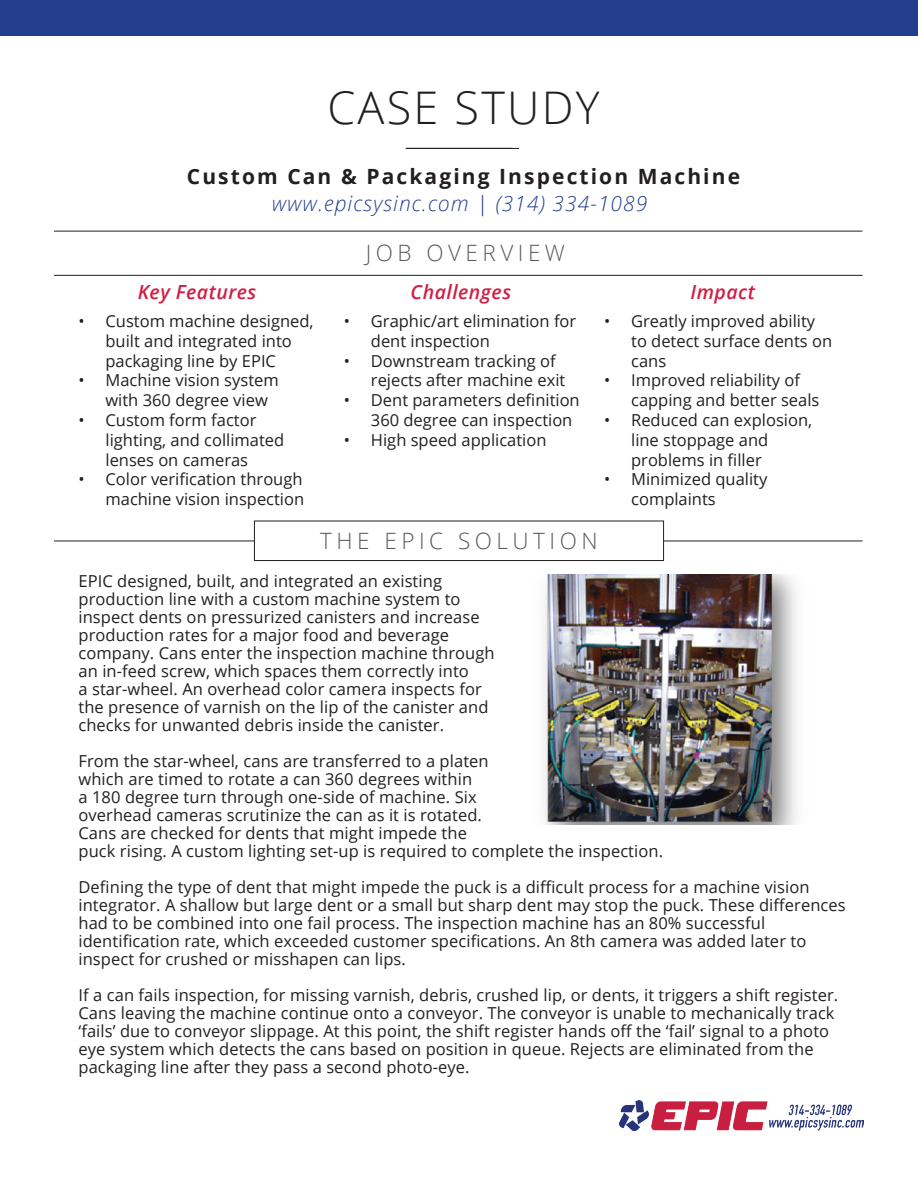
<style>
.page{position:relative;width:918px;height:1188px;background:#fff}
.page>*{position:absolute;margin:0;border:0;box-sizing:border-box;transform-origin:0 0}
.t1{font:300 45px "Open Sans";letter-spacing:.05em;color:#231f20}
.t2{font:300 22.5px "Open Sans";letter-spacing:.2em;color:#5f585a}
.t3{font:700 21px "Open Sans";letter-spacing:.1em;color:#231f20}
.t4{font:italic 300 21px "Open Sans";letter-spacing:.05em;color:#243e8e}
.t5{font:italic 600 19.5px "Open Sans";letter-spacing:.025em;color:#d21e44}
.t6{font:16.5px/18px "Open Sans";letter-spacing:.005em;color:#231f20}
</style>
<div class="page">
<div style="left:0;top:0;width:918px;height:36px;background:#243e8e"></div>
<img style="left:544px;top:574px;width:253px;height:250px">
<hr style="left:406px;top:148px;width:113px;height:1px;background:#231f20">
<hr style="left:54px;top:541px;width:808px;height:1px;background:#231f20">
<hr style="left:54px;top:275px;width:808px;height:1px;background:#231f20">
<hr style="left:54px;top:231px;width:808px;height:1px;background:#231f20">
<img style="left:620px;top:1101px;width:244px;height:29px">
<div style="left:254px;top:521px;width:410px;height:40px;background:#fff"></div>
<div style="left:254px;top:521px;width:410px;height:40px;border:1px solid #231f20"></div>
<h1 class="t1" style="left:327px;top:77px;width:274px">CASE STUDY</h1>
<p class="t3" style="left:187px;top:162px;width:555px">Custom Can &amp; Packaging Inspection Machine</p>
<p class="t4" style="left:272px;top:189px;width:377px">www.epicsysinc.com | (314) 334-1089</p>
<h2 class="t2" style="left:366px;top:238px;width:201px">JOB OVERVIEW</h2>
<p class="t5" style="left:138px;top:279px;width:120px">Key Features</p>
<p class="t6" style="left:105px;top:311px;width:210px;line-height:19.8px;text-indent:-27px">• Custom machine designed, built and integrated into packaging line by EPIC</p>
<p class="t6" style="left:105px;top:370px;width:175px;line-height:19.8px;text-indent:-27px">• Machine vision system with 360 degree view</p>
<p class="t6" style="left:105px;top:410px;width:180px;line-height:19.8px;text-indent:-27px">• Custom form factor lighting, and collimated lenses on cameras</p>
<p class="t6" style="left:79px;top:469px;width:227px;line-height:19.8px;text-align:right">• Color verification through machine vision inspection</p>
<p class="t5" style="left:411px;top:279px;width:102px">Challenges</p>
<p class="t6" style="left:371px;top:311px;width:207px;line-height:19.8px;text-indent:-27px">• Graphic/art elimination for dent inspection</p>
<p class="t6" style="left:371px;top:350px;width:196px;line-height:19.8px;text-indent:-27px">• Downstream tracking of rejects after machine exit</p>
<p class="t6" style="left:371px;top:390px;width:210px;line-height:19.8px;text-indent:-27px">• Dent parameters definition<br>360 degree can inspection</p>
<p class="t6" style="left:344px;top:430px;width:204px">• High speed application</p>
<h2 class="t2" style="left:320px;top:525px;width:279px">THE EPIC SOLUTION</h2>
<p class="t5" style="left:690px;top:279px;width:66px">Impact</p>
<p class="t6" style="left:631px;top:311px;width:202px;line-height:19.8px;text-indent:-27px">• Greatly improved ability to detect surface dents on cans</p>
<p class="t6" style="left:631px;top:370px;width:190px;line-height:19.8px;text-indent:-27px">• Improved reliability of capping and better seals</p>
<p class="t6" style="left:631px;top:410px;width:183px;line-height:19.8px;text-indent:-27px">• Reduced can explosion, line stoppage and problems in filler</p>
<p class="t6" style="left:631px;top:469px;width:138px;line-height:19.8px;text-indent:-27px">• Minimized quality complaints</p>
<p class="t6" style="left:79px;top:571px;width:418px">EPIC designed, built, and integrated an existing production line with a custom machine system to inspect dents on pressurized canisters and increase production rates for a major food and beverage company. Cans enter the inspection machine through an in-feed screw, which spaces them correctly into<br>a star-wheel. An overhead color camera inspects for the presence of varnish on the lip of the canister and checks for unwanted debris inside the canister.</p>
<p class="t6" style="left:79px;top:751px;width:586px">From the star-wheel, cans are transferred to a platen<br>which are timed to rotate a can 360 degrees within<br>a 180 degree turn through one-side of machine. Six<br>overhead cameras scrutinize the can as it is rotated.<br>Cans are checked for dents that might impede the<br>puck rising. A custom lighting set-up is required to complete the inspection.</p>
<p class="t6" style="left:79px;top:877px;width:769px">Defining the type of dent that might impede the puck is a difficult process for a machine vision integrator. A shallow but large dent or a small but sharp dent may stop the puck. These differences had to be combined into one fail process. The inspection machine has an 80% successful identification rate, which exceeded customer specifications. An 8th camera was added later to inspect for crushed or misshapen can lips.</p>
<p class="t6" style="left:79px;top:985px;width:761px">If a can fails inspection, for missing varnish, debris, crushed lip, or dents, it triggers a shift register.<br>Cans leaving the machine continue onto a conveyor. The conveyor is unable to mechanically track ‘fails’ due to conveyor slippage. At this point, the shift register hands off the ‘fail’ signal to a photo eye system which detects the cans based on position in queue. Rejects are eliminated from the packaging line after they pass a second photo-eye.</p>
</div>
